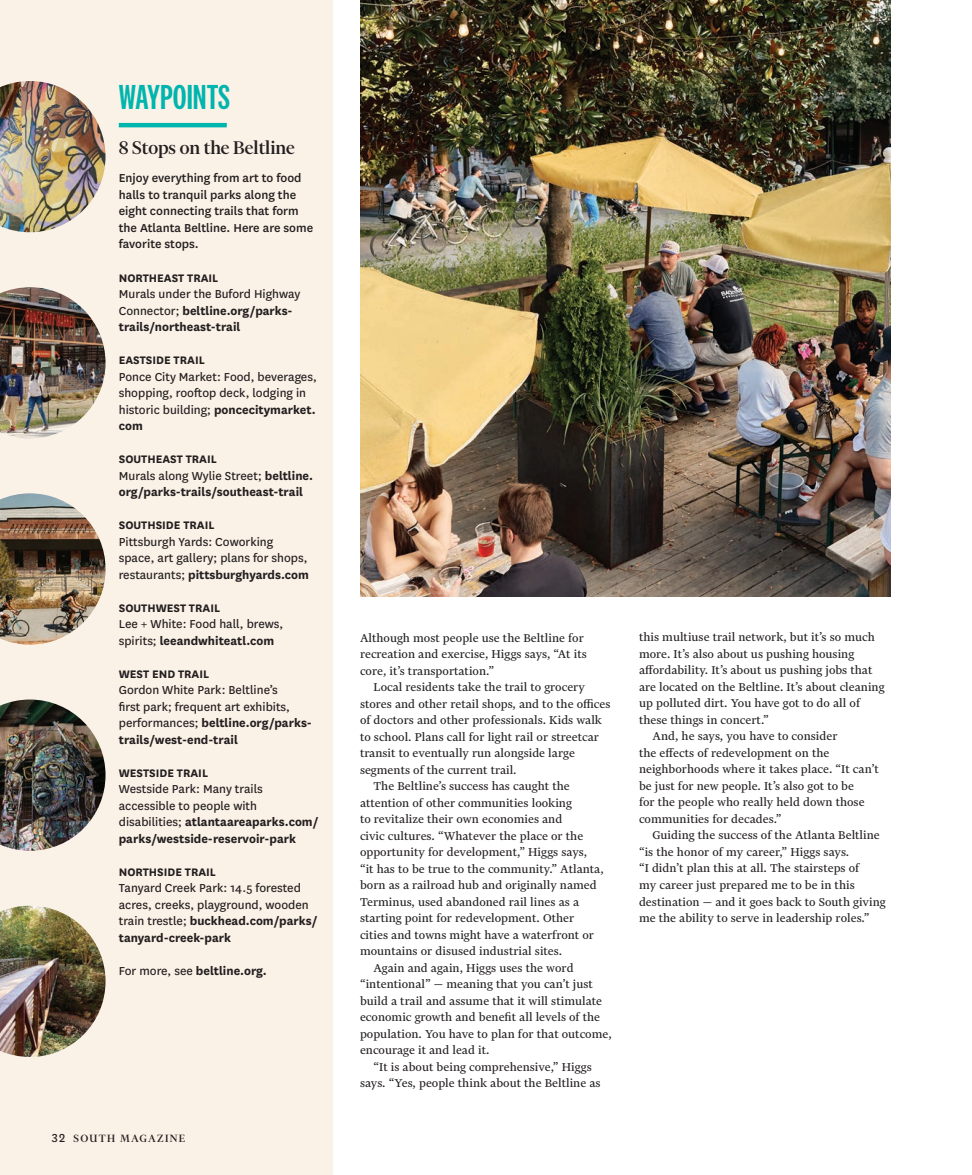
<style>
.page{position:relative;width:972px;height:1175px;background:#fff}
.page>*{position:absolute;margin:0;border:0;box-sizing:border-box;transform-origin:0 0}
.t1{font:500 36px "National 2 Cmp";color:#00b5ae}
.t2{font:500 21px "Financier Display";color:#231f20}
.t3{font:13.5px/16.5px "Financier Text";color:#231f20}
.t4{font:13.5px/16.5px "National";color:#231f20}
.t5{font:700 13.5px/16.5px "National";color:#231f20}
.t6{font:500 13.5px/16.5px "National";color:#231f20}
.t7{font:700 12.75px "National";color:#231f20}
.t8{font:500 12px "Financier Display";letter-spacing:.11em;color:#231f20}
.s1{font-weight:400}
.s2{font-weight:700}
.s3{font-family:"National";font-weight:400;font-size:13.5px}
</style>
<div class="page">
<div style="left:0;top:0;width:333px;height:1174px;background:#fbf2e7"></div>
<hr style="left:119px;top:123px;width:108px;height:4px;background:#00b5ae">
<img style="left:0;top:287px;width:106px;height:151px">
<img style="left:0;top:493px;width:106px;height:151px">
<img style="left:0;top:699px;width:106px;height:151px">
<img style="left:0;top:905px;width:106px;height:152px">
<img style="left:0;top:81px;width:106px;height:151px">
<img style="left:360px;top:0;width:531px;height:596px">
<h3 class="t1" style="left:119px;top:78px;width:113px">WAYPOINTS</h3>
<p class="t2" style="left:119px;top:137px;width:178px">8 Stops on the Beltline</p>
<p class="t6" style="left:119px;top:169px;width:196px">Enjoy everything from art to food halls to tranquil parks along the eight connecting trails that form the Atlanta Beltline. Here are some favorite stops.</p>
<p class="t7" style="left:119px;top:268px;width:101px">NORTHEAST TRAIL</p>
<p class="t5" style="left:119px;top:285px;width:183px"><span class="s1">Murals under the Buford Highway<br>Connector;</span> beltline.org/parks&shy;trails/northeast-trail</p>
<p class="t7" style="left:119px;top:351px;width:87px">EASTSIDE TRAIL</p>
<p class="t4" style="left:119px;top:367px;width:200px">Ponce City Market: Food, beverages, shopping, rooftop deck, lodging in historic building; <span class="s2">poncecitymarket. com</span></p>
<p class="t7" style="left:119px;top:450px;width:99px">SOUTHEAST TRAIL</p>
<p class="t5" style="left:119px;top:466px;width:196px"><span class="s1">Murals along Wylie Street;</span> beltline. org/parks-trails/southeast-trail</p>
<p class="t7" style="left:119px;top:516px;width:97px">SOUTHSIDE TRAIL</p>
<p class="t4" style="left:119px;top:532px;width:192px">Pittsburgh Yards: Coworking space, art gallery; plans for shops, restaurants; <span class="s2">pittsburghyards.com</span></p>
<p class="t7" style="left:119px;top:598px;width:103px">SOUTHWEST TRAIL</p>
<p class="t4" style="left:119px;top:615px;width:166px">Lee + White: Food hall, brews, spirits; <span class="s2">leeandwhiteatl.com</span></p>
<p class="t7" style="left:119px;top:664px;width:92px">WEST END TRAIL</p>
<p class="t4" style="left:119px;top:681px;width:194px">Gordon White Park: Beltline’s<br>first park; frequent art exhibits, performances; <span class="s2">beltline.org/parks&shy;trails/west-end-trail</span></p>
<p class="t7" style="left:119px;top:763px;width:91px">WESTSIDE TRAIL</p>
<p class="t4" style="left:119px;top:780px;width:201px">Westside Park: Many trails accessible to people with disabilities; <span class="s2">atlantaareaparks.com/ parks/westside-reservoir-park</span></p>
<p class="t7" style="left:119px;top:862px;width:99px">NORTHSIDE TRAIL</p>
<p class="t4" style="left:119px;top:879px;width:200px">Tanyard Creek Park: 14.5 forested acres, creeks, playground, wooden train trestle; <span class="s2">buckhead.com/parks/ tanyard-creek-park</span></p>
<p class="t5" style="left:119px;top:961px;width:150px"><span class="s1">For more, see</span> beltline.org.</p>
<p class="t8" style="left:52px;top:1132px;width:135px"><span class="s3">32</span> SOUTH MAGAZINE</p>
<p class="t3" style="left:360px;top:629px;width:228px">Although most people use the Beltline for recreation and exercise, Higgs says, “At its core, it’s transportation.”</p>
<p class="t3" style="left:360px;top:678px;width:252px;text-indent:14px">Local residents take the trail to grocery stores and other retail shops, and to the offices of doctors and other professionals. Kids walk to school. Plans call for light rail or streetcar transit to eventually run alongside large segments of the current trail.</p>
<p class="t3" style="left:360px;top:777px;width:245px;text-indent:14px">The Beltline’s success has caught the attention of other communities looking<br>to revitalize their own economies and<br>civic cultures. “Whatever the place or the opportunity for development,” Higgs says, “it has to be true to the community.” Atlanta, born as a railroad hub and originally named Terminus, used abandoned rail lines as a starting point for redevelopment. Other cities and towns might have a waterfront or mountains or disused industrial sites.</p>
<p class="t3" style="left:360px;top:959px;width:253px;text-indent:14px">Again and again, Higgs uses the word “intentional” — meaning that you can’t just build a trail and assume that it will stimulate economic growth and benefit all levels of the population. You have to plan for that outcome, encourage it and lead it.</p>
<p class="t3" style="left:360px;top:1058px;width:242px;text-align:center">“It is about being comprehensive,” Higgs says. “Yes, people think about the Beltline as</p>
<p class="t3" style="left:639px;top:629px;width:247px">this multiuse trail network, but it’s so much more. It’s also about us pushing housing affordability. It’s about us pushing jobs that are located on the Beltline. It’s about cleaning up polluted dirt. You have got to do all of these things in concert.”</p>
<p class="t3" style="left:639px;top:728px;width:241px;text-indent:14px">And, he says, you have to consider<br>the effects of redevelopment on the neighborhoods where it takes place. “It can’t be just for new people. It’s also got to be<br>for the people who really held down those communities for decades.”</p>
<p class="t3" style="left:639px;top:827px;width:248px;text-indent:14px">Guiding the success of the Atlanta Beltline “is the honor of my career,” Higgs says.<br>“I didn’t plan this at all. The stairsteps of<br>my career just prepared me to be in this destination — and it goes back to South giving me the ability to serve in leadership roles.”</p>
</div>
